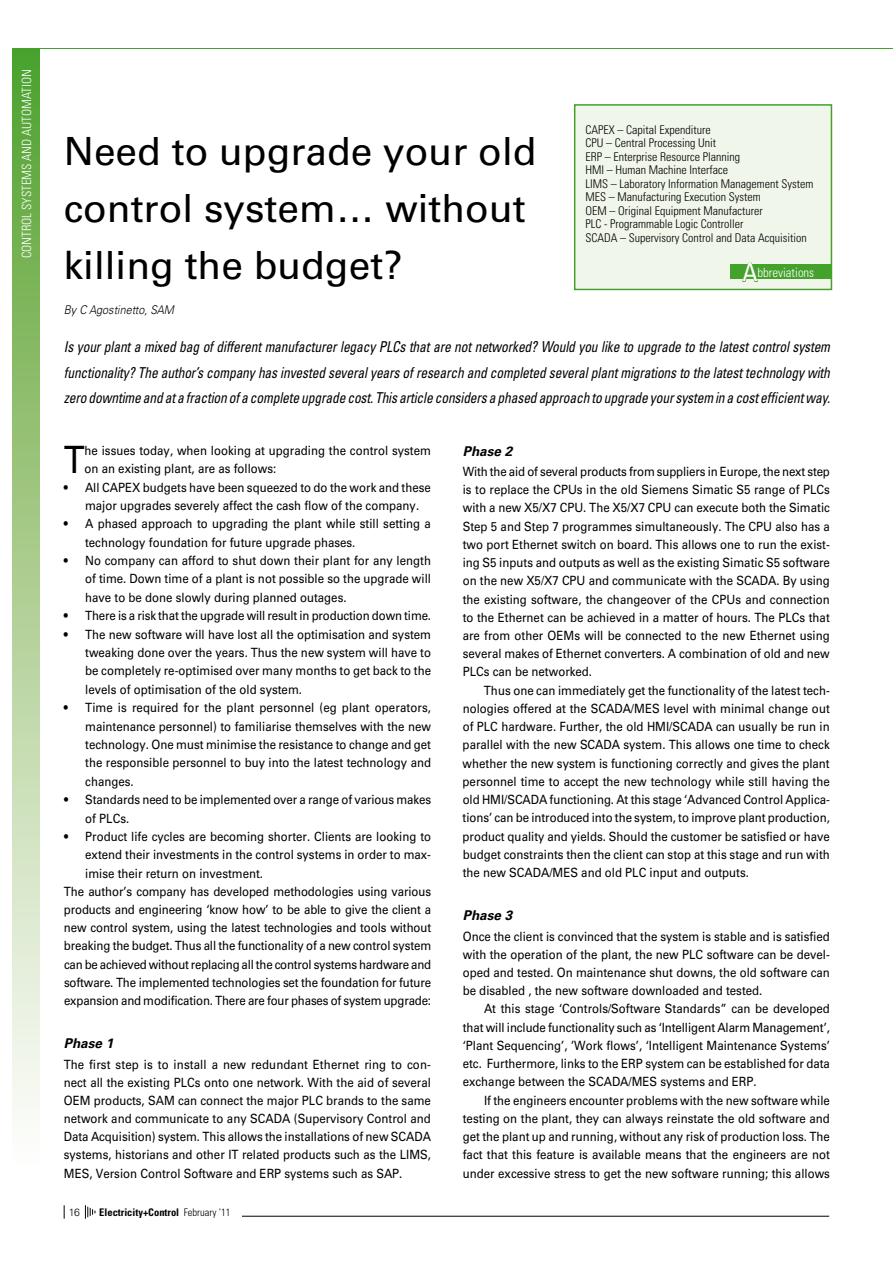
<style>
.page{position:relative;width:893px;height:1263px;background:#fff}
.page>*{position:absolute;margin:0;border:0;box-sizing:border-box;transform-origin:0 0}
.t1{font:38.85px/57px "Univers";color:#000}
.t2{font:37.65px "Univers";color:#000;scale:.9 1}
.t3{font:italic condensed 15px/25.5px "Univers";letter-spacing:-.01em;color:#000;text-align:justify;scale:.9 1}
.t4{font:italic 700 13.5px "Univers";color:#000}
.t5{font:12.75px/18.3px "Univers";color:#000;text-align:justify;scale:.9 1}
.t6{font:12.75px "Univers";letter-spacing:-.02em;color:#000;scale:.9 1}
.t7{font:300 condensed 12.75px "Univers";color:#fff}
.t8{font:300 condensed 12px/13.5px "Univers";color:#000}
.t9{font:italic 300 12px "Univers";color:#000;scale:.9 1}
.t10{font:700 condensed 10.5px "Univers";color:#000}
.t11{font:300 10.5px "Univers";color:#000}
.s1{font-weight:400;font-size:24.9px}
.s2{font-weight:300}
</style>
<div class="page">
<div style="left:574px;top:104px;width:258px;height:186px;background:#f1f6eb;border:2px solid #44a12b"></div>
<div style="left:730px;top:264px;width:101px;height:15px;background:#44a12b"></div>
<svg style="left:742px;top:262px;width:16px;height:20px"></svg>
<div style="left:13px;top:48px;width:27px;height:1129px;background:linear-gradient(to bottom,#54a12c,#fff)"></div>
<hr style="left:13px;top:48px;width:880px;height:1px;background:#44a12b">
<hr style="left:242px;top:1216px;width:587px;height:1px;background:#000">
<svg style="left:64px;top:1205px;width:1px;height:13px"></svg>
<svg style="left:85px;top:1205px;width:11px;height:13px"></svg>
<p class="t7" style="left:19px;top:258px;width:190px;rotate:-90deg">Control systems and automation</p>
<p class="t8" style="left:585px;top:123px;width:156px">CAPEX – Capital Expenditure<br>CPU – Central Processing Unit<br>ERP – Enterprise Resource Planning<br>HMI – Human Machine I nterface<br>LIMS</p>
<h1 class="t1" style="left:64px;top:123px;width:474px">Need to upgrade your old control system… without killing the budget?</h1>
<p class="t9" style="left:64px;top:303px;width:124px">By C Agostinetto, SAM</p>
<p class="t3" style="left:64px;top:334px;width:853px">Is your plant a mixed bag of different manufacturer legacy PLCs that are not networked? Would you like to upgrade to the latest control system functionality? The author’s company has invested several years of research and completed several plant migrations to the latest technology with zero downtime and at a fraction of a complete upgrade cost. This article considers a phased approach to upgrade your system in a cost efficient way.</p>
<p class="t8" style="left:611px;top:177px;width:204px">– Laboratory I nformation Management System</p>
<p class="t8" style="left:585px;top:190px;width:8px">MES</p>
<p class="t8" style="left:609px;top:190px;width:153px">– Manufacturing Execution System</p>
<p class="t8" style="left:585px;top:204px;width:8px">OEM</p>
<p class="t8" style="left:585px;top:204px;width:179px;text-indent:24px">– Original Equipment Manufacturer<br>PLC - Programmable Logic Controller<br>SCADA</p>
<p class="t8" style="left:620px;top:231px;width:188px">– Supervisory Control and Data Acquisition</p>
<p class="t7" style="left:742px;top:265px;width:73px"><span class="s1">A</span>bbreviations</p>
<h2 class="t2" style="left:64px;top:437px;width:25px">T</h2>
<p class="t5" style="left:84px;top:441px;width:386px">he issues today, when looking at upgrading the control system on an existing plant, are as follows:</p>
<p class="t5" style="left:85px;top:478px;width:386px;text-indent:-21px">• All CAPEX budgets have been squeezed to do the work and these major upgrades severely affect the cash flow of the company.</p>
<p class="t5" style="left:85px;top:515px;width:386px;text-indent:-21px">• A phased approach to upgrading the plant while still setting a technology foundation for future upgrade phases.</p>
<p class="t5" style="left:85px;top:551px;width:386px;text-indent:-21px">• No company can afford to shut down their plant for any length of time. Down time of a plant is not possible so the upgrade will have to be done slowly during planned outages.</p>
<p class="t5" style="left:64px;top:607px;width:409px">• There is a risk that the upgrade will result in production down time.</p>
<p class="t5" style="left:85px;top:625px;width:386px;text-indent:-21px">• The new software will have lost all the optimisation and system tweaking done over the years. Thus the new system will have to be completely re-optimised over many months to get back to the levels of optimisation of the old system.</p>
<p class="t5" style="left:85px;top:698px;width:386px;text-indent:-21px">• Time is required for the plant personnel (eg plant operators, maintenance personnel) to familiarise themselves with the new technology. One must minimise the resistance to change and get the responsible personnel to buy into the latest technology and changes.</p>
<p class="t5" style="left:85px;top:790px;width:386px;text-indent:-21px">• Standards need to be implemented over a range of various makes of PLCs.</p>
<p class="t5" style="left:64px;top:827px;width:409px">• Product life cycles are becoming shorter. Clients are looking to</p>
<p class="t5" style="left:85px;top:846px;width:386px">extend their investments in the control systems in order to max-</p>
<p class="t5" style="left:85px;top:864px;width:199px">imise their return on investment.</p>
<p class="t5" style="left:64px;top:882px;width:409px">The author’s company has developed methodologies using various</p>
<p class="t5" style="left:64px;top:900px;width:409px">products and engineering ‘know how’ to be able to give the client a</p>
<p class="t5" style="left:64px;top:919px;width:409px">new control system, using the latest technologies and tools without</p>
<p class="t5" style="left:64px;top:937px;width:409px">breaking the budget. Thus all the functionality of a new control system</p>
<p class="t6" style="left:64px;top:956px;width:409px">can be achieved without replacing all the control systems hardware and</p>
<p class="t5" style="left:64px;top:973px;width:409px">software. The implemented technologies set the foundation for future</p>
<p class="t5" style="left:64px;top:991px;width:409px">expansion and modification. There are four phases of system upgrade:</p>
<p class="t4" style="left:64px;top:1035px;width:51px">Phase 1</p>
<p class="t5" style="left:64px;top:1055px;width:410px">The first step is to install a new redundant Ethernet ring to con&shy;nect all the existing PLCs onto one network. With the aid of several OEM products, SAM can connect the major PLC brands to the same network and communicate to any SCADA (Supervisory Control and Data Acquisition) system. This allows the installations of new SCADA systems, historians and other IT related products such as the LIMS, MES, Version Control Software and ERP systems such as SAP.</p>
<p class="t11" style="left:69px;top:1206px;width:13px">16</p>
<p class="t10" style="left:99px;top:1206px;width:133px">Electricity+Control <span class="s2">February ‘11</span></p>
<p class="t4" style="left:463px;top:443px;width:51px">Phase 2</p>
<p class="t5" style="left:463px;top:462px;width:410px">With the aid of several products from suppliers in Europe, the next step is to replace the CPUs in the old Siemens Simatic S5 range of PLCs with a new X5/X7 CPU. The X5/X7 CPU can execute both the Simatic Step 5 and Step 7 programmes simultaneously. The CPU also has a two port Ethernet switch on board. This allows one to run the exist&shy;ing S5 inputs and outputs as well as the existing Simatic S5 software on the new X5/X7 CPU and communicate with the SCADA. By using the existing software, the changeover of the CPUs and connection to the Ethernet can be achieved in a matter of hours. The PLCs that are from other OEMs will be connected to the new Ethernet using several makes of Ethernet converters. A combination of old and new PLCs can be networked.</p>
<p class="t5" style="left:463px;top:681px;width:410px;text-indent:21px">Thus one can immediately get the functionality of the latest tech&shy;nologies offered at the SCADA/MES level with minimal change out of PLC hardware. Further, the old HMI/SCADA can usually be run in parallel with the new SCADA system. This allows one time to check whether the new system is functioning correctly and gives the plant personnel time to accept the new technology while still having the old HMI/SCADA functioning. At this stage ‘Advanced Control Applica&shy;tions’ can be introduced into the system, to improve plant production, product quality and yields. Should the customer be satisfied or have budget constraints then the client can stop at this stage and run with the new SCADA/MES and old PLC input and outputs.</p>
<p class="t4" style="left:463px;top:907px;width:51px">Phase 3</p>
<p class="t5" style="left:463px;top:927px;width:409px">Once the client is convinced that the system is stable and is satisfied with the operation of the plant, the new PLC software can be devel&shy;oped and tested. On maintenance shut downs, the old software can be disabled , the new software downloaded and tested.</p>
<p class="t5" style="left:463px;top:1000px;width:409px;text-indent:21px">At this stage ‘Controls/Software Standards” can be developed that will include functionality such as ‘Intelligent Alarm Management’, ‘Plant Sequencing’, ’Work flows’, ‘Intelligent Maintenance Systems’ etc. Furthermore, links to the ERP system can be established for data exchange between the SCADA/MES systems and ERP.</p>
<p class="t5" style="left:463px;top:1091px;width:410px;text-indent:21px">If the engineers encounter problems with the new software while testing on the plant, they can always reinstate the old software and get the plant up and running, without any risk of production loss. The fact that this feature is available means that the engineers are not under excessive stress to get the new software running; this allows</p>
</div>
